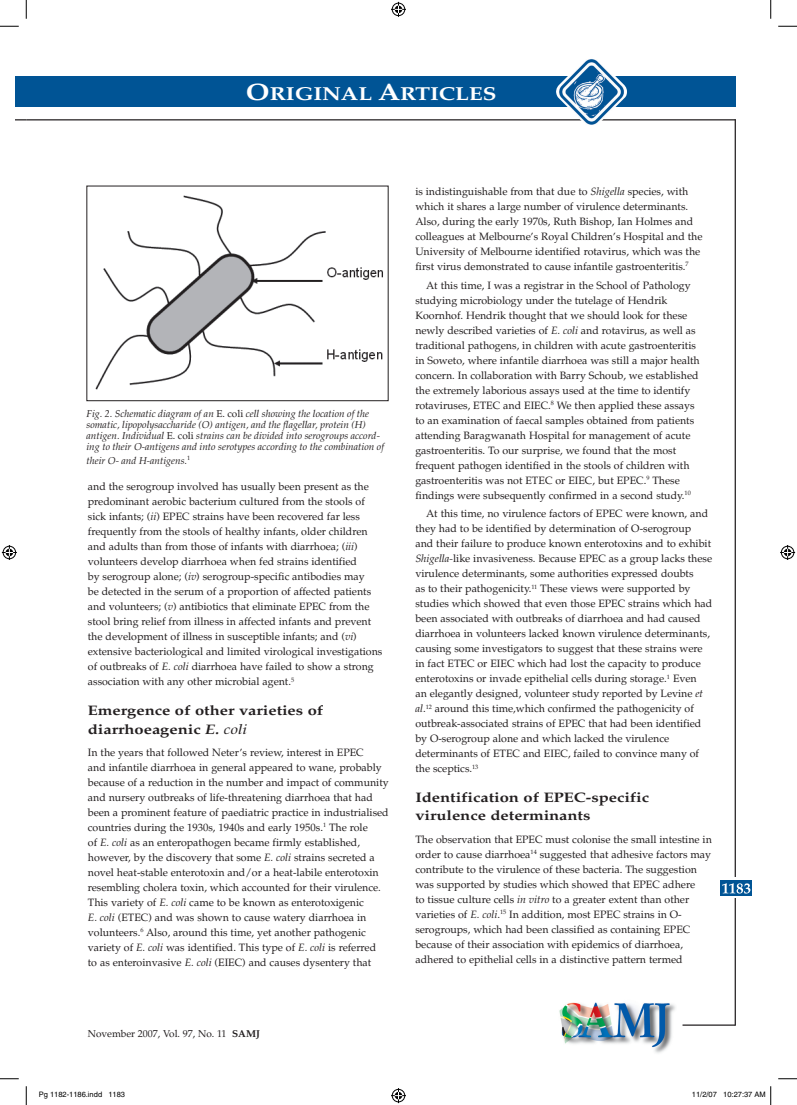
<style>
.page{position:relative;width:797px;height:1105px;background:#fff}
.page>*{position:absolute;margin:0;border:0;box-sizing:border-box;transform-origin:0 0}
.t1{font:700 18.75px "Palatino";color:#fff;scale:1.2 1}
.t2{font:700 13.75px/18.8px "Palatino";color:#231f20;scale:1.2 1}
.t3{font:10.62px/15px "Palatino";color:#231f20}
.t4{font:italic 10px/11.2px "Palatino";color:#231f20}
.t5{font:10px "Palatino";color:#231f20}
.t6{font:7.5px "Helvetica";color:#000}
.s1{font-size:23.75px}
.s2{font-style:normal}
.s3{font-style:italic}
.s4{font-weight:400;font-style:italic}
.s5{font-weight:700}
</style>
<div class="page">
<div style="left:16px;top:77px;width:10px;height:30px;background:#005495"></div>
<hr style="left:734px;top:119px;width:2px;height:906px;background:#231f20">
<div style="left:723px;top:877px;width:23px;height:21px;background:#fff"></div>
<hr style="left:682px;top:1024px;width:53px;height:2px;background:#231f20">
<div style="left:26px;top:77px;width:709px;height:30px;background:#005495"></div>
<hr style="left:26px;top:119px;width:709px;height:1px;background:#231f20">
<img style="left:555px;top:59px;width:72px;height:66px">
<img style="left:559px;top:1002px;width:117px;height:51px">
<div style="left:719px;top:880px;width:32px;height:16px;background:linear-gradient(to right,#005495,#005495)"></div>
<img style="left:95px;top:195px;width:288px;height:195px">
<svg style="left:722px;top:883px;width:28px;height:10px"></svg>
<svg style="left:0;top:25px;width:19px;height:2px"></svg>
<svg style="left:778px;top:25px;width:19px;height:2px"></svg>
<svg style="left:0;top:1078px;width:19px;height:1px"></svg>
<svg style="left:778px;top:1078px;width:19px;height:1px"></svg>
<svg style="left:25px;top:0;width:2px;height:19px"></svg>
<svg style="left:25px;top:1086px;width:2px;height:19px"></svg>
<svg style="left:770px;top:0;width:1px;height:19px"></svg>
<svg style="left:391px;top:2px;width:15px;height:15px"></svg>
<svg style="left:391px;top:1088px;width:15px;height:15px"></svg>
<svg style="left:2px;top:545px;width:15px;height:15px"></svg>
<svg style="left:780px;top:545px;width:15px;height:15px"></svg>
<svg style="left:770px;top:1086px;width:1px;height:19px"></svg>
<h1 class="t1" style="left:246px;top:82px;width:210px"><span class="s1">O</span>RIGINAL <span class="s1">A</span>RTICLES</h1>
<p class="t4" style="left:86px;top:408px;width:299px">Fig. 2. Schematic diagram of an <span class="s2">E. coli</span> cell showing the location of the somatic, lipopolysaccharide (O) antigen, and the flagellar, protein (H) antigen. Individual <span class="s2">E. coli</span> strains can be divided into serogroups accord&shy;ing to their O-antigens and into serotypes according to the combination of</p>
<p class="t4" style="left:86px;top:455px;width:105px">their O- and H-antigens.<sup>1</sup></p>
<p class="t3" style="left:88px;top:479px;width:296px">and the serogroup involved has usually been present as the predominant aerobic bacterium cultured from the stools of sick infants; (<span class="s3">ii</span>) EPEC strains have been recovered far less frequently from the stools of healthy infants, older children and adults than from those of infants with diarrhoea; (<span class="s3">iii</span>) volunteers develop diarrhoea when fed strains identified<br>by serogroup alone; (<span class="s3">iv</span>) serogroup-specific antibodies may<br>be detected in the serum of a proportion of affected patients and volunteers; (<span class="s3">v</span>) antibiotics that eliminate EPEC from the stool bring relief from illness in affected infants and prevent the development of illness in susceptible infants; and (<span class="s3">vi</span>) extensive bacteriological and limited virological investigations of outbreaks of <span class="s3">E. coli</span> diarrhoea have failed to show a strong association with any other microbial agent.<sup>5</sup></p>
<p class="t2" style="left:88px;top:700px;width:198px">Emergence of other varieties of diarrhoeagenic <span class="s3">E.</span> <span class="s4">coli</span></p>
<p class="t3" style="left:88px;top:745px;width:302px">In the years that followed Neter’s review, interest in EPEC<br>and infantile diarrhoea in general appeared to wane, probably because of a reduction in the number and impact of community and nursery outbreaks of life-threatening diarrhoea that had been a prominent feature of paediatric practice in industrialised countries during the 1930s, 1940s and early 1950s.<sup>1</sup> The role<br>of <span class="s3">E. coli</span> as an enteropathogen became firmly established, however, by the discovery that some <span class="s3">E. coli</span> strains secreted a novel heat-stable enterotoxin and/or a heat-labile enterotoxin resembling cholera toxin, which accounted for their virulence.<br>This variety of <span class="s3">E. coli</span> came to be known as enterotoxigenic<br><span class="s3">E. coli</span> (ETEC) and was shown to cause watery diarrhoea in volunteers.<sup>6</sup> Also, around this time, yet another pathogenic variety of <span class="s3">E. coli</span> was identified. This type of <span class="s3">E. coli</span> is referred<br>to as enteroinvasive <span class="s3">E. coli</span> (EIEC) and causes dysentery that</p>
<p class="t5" style="left:88px;top:1028px;width:174px">November 2007, Vol. 97, No. 11 <span class="s5">SAMJ</span></p>
<p class="t3" style="left:415px;top:184px;width:289px">is indistinguishable from that due to <span class="s3">Shigella</span> species, with which it shares a large number of virulence determinants.<br>Also, during the early 1970s, Ruth Bishop, Ian Holmes and colleagues at Melbourne’s Royal Children’s Hospital and the University of Melbourne identified rotavirus, which was the first virus demonstrated to cause infantile gastroenteritis.<sup>7</sup></p>
<p class="t3" style="left:415px;top:278px;width:286px;text-indent:11px">At this time, I was a registrar in the School of Pathology studying microbiology under the tutelage of Hendrik Koornhof. Hendrik thought that we should look for these newly described varieties of <span class="s3">E. coli</span> and rotavirus, as well as traditional pathogens, in children with acute gastroenteritis in Soweto, where infantile diarrhoea was still a major health concern. In collaboration with Barry Schoub, we established the extremely laborious assays used at the time to identify rotaviruses, ETEC and EIEC.<sup>8</sup> We then applied these assays to an examination of faecal samples obtained from patients attending Baragwanath Hospital for management of acute gastroenteritis. To our surprise, we found that the most frequent pathogen identified in the stools of children with gastroenteritis was not ETEC or EIEC, but EPEC.<sup>9</sup> These findings were subsequently confirmed in a second study.<sup>10</sup></p>
<p class="t3" style="left:415px;top:506px;width:298px;text-indent:11px">At this time, no virulence factors of EPEC were known, and they had to be identified by determination of O-serogroup<br>and their failure to produce known enterotoxins and to exhibit <span class="s3">Shigella-</span>like invasiveness. Because EPEC as a group lacks these virulence determinants, some authorities expressed doubts<br>as to their pathogenicity.<sup>11</sup> These views were supported by studies which showed that even those EPEC strains which had been associated with outbreaks of diarrhoea and had caused diarrhoea in volunteers lacked known virulence determinants, causing some investigators to suggest that these strains were in fact ETEC or EIEC which had lost the capacity to produce enterotoxins or invade epithelial cells during storage.<sup>1</sup> Even<br>an elegantly designed, volunteer study reported by Levine <span class="s3">et al</span>.<sup>12</sup> around this time,which confirmed the pathogenicity of outbreak-associated strains of EPEC that had been identified by O-serogroup alone and which lacked the virulence determinants of ETEC and EIEC, failed to convince many of the sceptics.<sup>13</sup></p>
<p class="t2" style="left:415px;top:787px;width:196px">Identification of EPEC-specific virulence determinants</p>
<p class="t3" style="left:415px;top:832px;width:298px">The observation that EPEC must colonise the small intestine in order to cause diarrhoea<sup>14</sup> suggested that adhesive factors may contribute to the virulence of these bacteria. The suggestion was supported by studies which showed that EPEC adhere<br>to tissue culture cells <span class="s3">in vitro</span> to a greater extent than other varieties of <span class="s3">E. coli</span>.<sup>15</sup> In addition, most EPEC strains in O&shy;serogroups, which had been classified as containing EPEC because of their association with epidemics of diarrhoea, adhered to epithelial cells in a distinctive pattern termed</p>
<p class="t6" style="left:39px;top:1090px;width:88px">Pg 1182-1186.indd 1183</p>
<p class="t6" style="left:692px;top:1090px;width:75px">11/2/07 10:27:37 AM</p>
</div>
